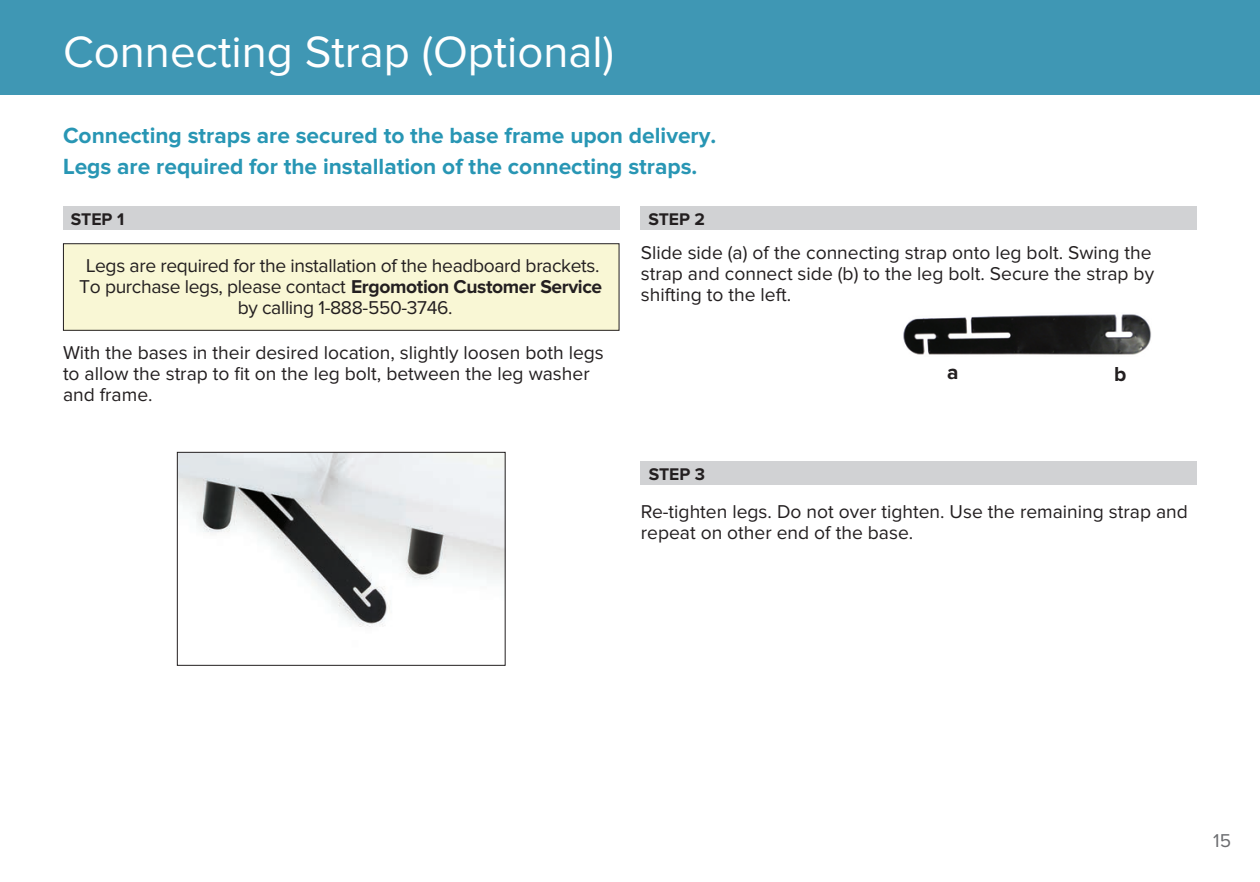
<style>
.page{position:relative;width:1260px;height:882px;background:#fff}
.page>*{position:absolute;margin:0;border:0;box-sizing:border-box;transform-origin:0 0}
.t1{font:45.5px "Proxima Nova";color:#fff}
.t2{font:700 22.75px/31.5px "Proxima Nova";color:#2896b4}
.t3{font:700 21px "Proxima Nova";color:#231f20}
.t4{font:19.25px/21px "Proxima Nova";color:#231f20}
.t5{font:19.25px/21px "Proxima Nova";letter-spacing:-.02em;color:#231f20;text-align:center}
.t6{font:19.25px "Proxima Nova";color:#6c6d70}
.t7{font:700 17.5px "Proxima Nova";color:#231f20}
.s1{font-weight:700}
</style>
<div class="page">
<div style="left:0;top:0;width:1260px;height:94px;background:#3f97b4"></div>
<div style="left:641px;top:206px;width:556px;height:24px;background:#d1d2d4"></div>
<div style="left:63px;top:206px;width:556px;height:24px;background:#d1d2d4"></div>
<div style="left:641px;top:462px;width:556px;height:23px;background:#d1d2d4"></div>
<img style="left:903px;top:314px;width:248px;height:41px">
<img style="left:179px;top:454px;width:325px;height:173px">
<div style="left:177px;top:452px;width:329px;height:214px;border:1px solid #231f20"></div>
<div style="left:63px;top:244px;width:556px;height:86px;background:#f9f7d5"></div>
<div style="left:63px;top:243px;width:556px;height:88px;border:1px solid #231f20"></div>
<h1 class="t1" style="left:63px;top:31px;width:553px">Connecting Strap (Optional)</h1>
<p class="t2" style="left:63px;top:120px;width:655px">Connecting straps are secured to the base frame upon delivery.<br>Legs are required for the installation of the connecting straps.</p>
<p class="t7" style="left:71px;top:211px;width:55px">STEP 1</p>
<p class="t7" style="left:648px;top:211px;width:58px">STEP 2</p>
<p class="t5" style="left:79px;top:256px;width:525px">Legs are required for the installation of the headboard brackets.<br>To purchase legs, please contact <span class="s1">Ergomotion Customer Service </span>by calling 1-888-550-3746.</p>
<p class="t4" style="left:63px;top:343px;width:542px">With the bases in their desired location, slightly loosen both legs to allow the strap to fit on the leg bolt, between the leg washer and frame.</p>
<p class="t4" style="left:641px;top:243px;width:515px">Slide side (a) of the connecting strap onto leg bolt. Swing the strap and connect side (b) to the leg bolt. Secure the strap by shifting to the left.</p>
<p class="t7" style="left:649px;top:466px;width:58px">STEP 3</p>
<p class="t3" style="left:947px;top:362px;width:13px">a</p>
<p class="t3" style="left:1114px;top:364px;width:14px">b</p>
<p class="t4" style="left:641px;top:502px;width:549px">Re-tighten legs. Do not over tighten. Use the remaining strap and repeat on other end of the base.</p>
<p class="t6" style="left:1213px;top:832px;width:19px">15</p>
</div>
